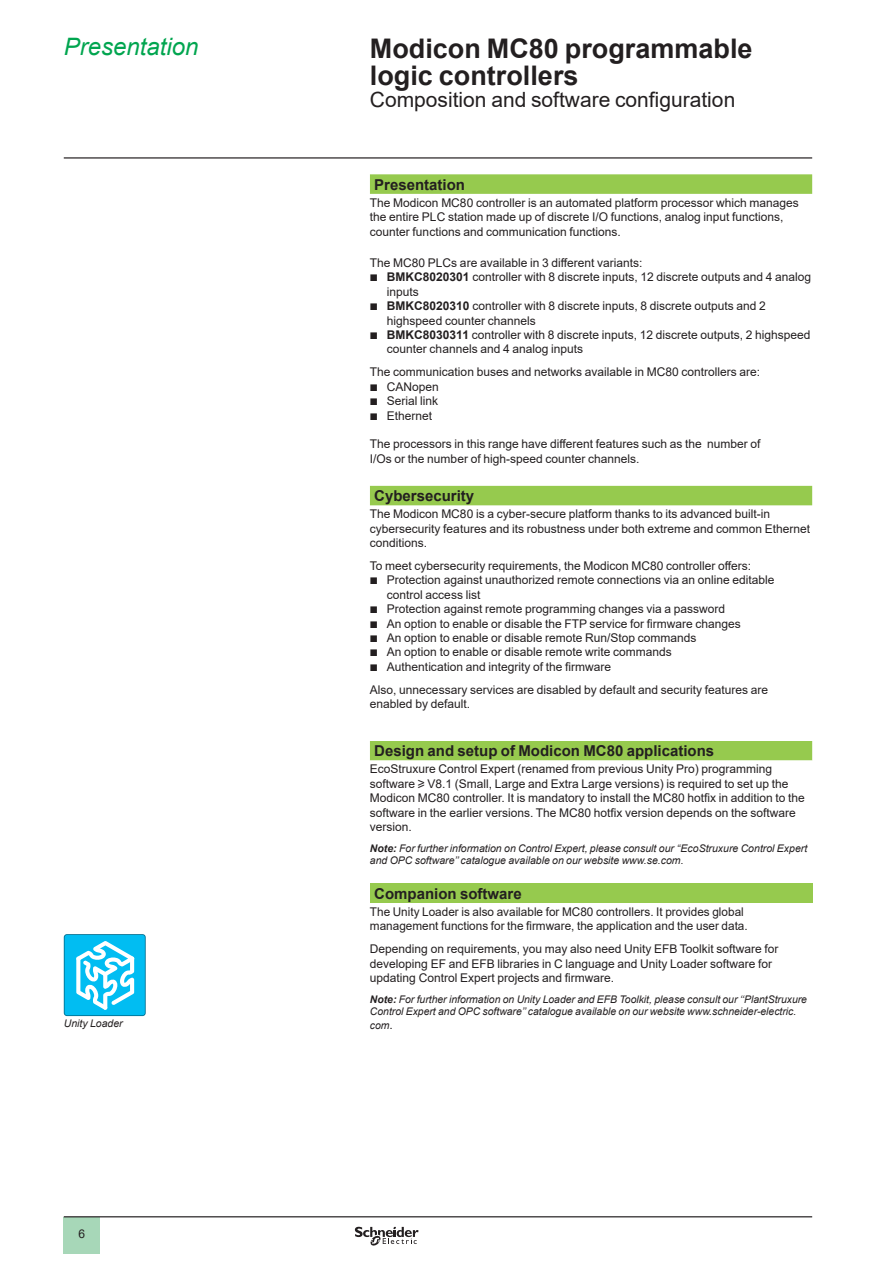
<style>
.page{position:relative;width:893px;height:1263px;background:#fff}
.page>*{position:absolute;margin:0;border:0;box-sizing:border-box;transform-origin:0 0}
._0_TitleLev1{font:700 27px/27px "Arial";color:#231f20}
._0_Topic{font:italic 24px "Arial";color:#00a54f}
._0_TitleLev2{font:21px "Arial";color:#231f20}
.t1{font:16.5px "SE Optimist";color:#231f20}
._1_Section_3__10{font:700 15px "Arial";color:#231f20}
._1_Text__8{font:12px/14.4px "Arial";color:#231f20}
._1_Text__8-2{font:italic 10.5px/12px "Arial";color:#231f20}
._1_Legend___Nota__7{font:italic 10.5px/12px "Arial";color:#231f20}
.s1{font-family:"Graph Schneider"}
.s2{font-weight:700}
.s3{font-style:normal;font-size:12px}
</style>
<div class="page">
<hr style="left:64px;top:157px;width:748px;height:2px;background:#231f20">
<div style="left:64px;top:1217px;width:36px;height:37px;background:#a7d7b8"></div>
<hr style="left:64px;top:1216px;width:748px;height:1px;background:#231f20">
<svg style="left:355px;top:1226px;width:64px;height:20px"></svg>
<svg style="left:370px;top:174px;width:442px;height:586px"></svg>
<div style="left:370px;top:883px;width:442px;height:20px;background:#96ca4e"></div>
<svg style="left:64px;top:934px;width:82px;height:82px"></svg>
<div style="left:65px;top:935px;width:80px;height:80px;background:#01bdf2;border-radius:2px"></div>
<svg style="left:76px;top:941px;width:58px;height:69px"></svg>
<p class="_0_Topic" style="left:64px;top:31px;width:136px">Presentation</p>
<p class="_0_TitleLev1" style="left:370px;top:35px;width:384px">Modicon MC80 programmable logic controllers</p>
<p class="_0_TitleLev2" style="left:370px;top:85px;width:367px">Composition and software configuration</p>
<p class="_1_Section_3__10" style="left:374px;top:174px;width:92px">Presentation</p>
<p class="_1_Text__8" style="left:370px;top:195px;width:430px">The Modicon MC80 controller is an automated platform processor which manages the entire PLC station made up of discrete I/O functions, analog input functions, counter functions and communication functions.</p>
<p class="_1_Text__8" style="left:370px;top:256px;width:274px">The MC80 PLCs are available in 3 different variants:</p>
<p class="_1_Text__8" style="left:387px;top:270px;width:426px;text-indent:-17px"><span class="s1">b</span> <span class="s2">BMKC8020301</span> controller with 8 discrete inputs, 12 discrete outputs and 4 analog inputs</p>
<p class="_1_Text__8" style="left:387px;top:299px;width:380px;text-indent:-17px"><span class="s1">b</span> <span class="s2">BMKC8020310</span> controller with 8 discrete inputs, 8 discrete outputs and 2 highspeed counter channels</p>
<p class="_1_Text__8" style="left:387px;top:328px;width:425px;text-indent:-17px"><span class="s1">b</span> <span class="s2">BMKC8030311</span> controller with 8 discrete inputs, 12 discrete outputs, 2 highspeed counter channels and 4 analog inputs</p>
<p class="_1_Text__8" style="left:370px;top:365px;width:392px">The communication buses and networks available in MC80 controllers are:</p>
<p class="_1_Text__8" style="left:370px;top:379px;width:71px"><span class="s1">b</span> CANopen</p>
<p class="_1_Text__8" style="left:370px;top:394px;width:70px"><span class="s1">b</span> Serial link</p>
<p class="_1_Text__8" style="left:370px;top:408px;width:64px"><span class="s1">b</span> Ethernet</p>
<p class="_1_Text__8" style="left:370px;top:437px;width:392px">The processors in this range have different features such as the number of<br>I/Os or the number of high-speed counter channels.</p>
<p class="_1_Section_3__10" style="left:374px;top:485px;width:102px">Cybersecurity</p>
<p class="_1_Text__8" style="left:370px;top:507px;width:442px">The Modicon MC80 is a cyber-secure platform thanks to its advanced built-in cybersecurity features and its robustness under both extreme and common Ethernet conditions.</p>
<p class="_1_Text__8" style="left:370px;top:558px;width:383px">To meet cybersecurity requirements, the Modicon MC80 controller offers:</p>
<p class="_1_Text__8" style="left:387px;top:573px;width:389px;text-indent:-17px"><span class="s1">b</span> Protection against unauthorized remote connections via an online editable control access list</p>
<p class="_1_Text__8" style="left:370px;top:602px;width:357px"><span class="s1">b</span> Protection against remote programming changes via a password</p>
<p class="_1_Text__8" style="left:370px;top:616px;width:372px"><span class="s1">b</span> An option to enable or disable the FTP service for firmware changes</p>
<p class="_1_Text__8" style="left:370px;top:630px;width:328px"><span class="s1">b</span> An option to enable or disable remote Run/Stop commands</p>
<p class="_1_Text__8" style="left:370px;top:645px;width:303px"><span class="s1">b</span> An option to enable or disable remote write commands</p>
<p class="_1_Text__8" style="left:370px;top:659px;width:243px"><span class="s1">b</span> Authentication and integrity of the firmware</p>
<p class="_1_Text__8" style="left:370px;top:682px;width:400px">Also, unnecessary services are disabled by default and security features are enabled by default.</p>
<p class="_1_Section_3__10" style="left:374px;top:740px;width:342px">Design and setup of Modicon MC80 applications</p>
<p class="_1_Text__8" style="left:370px;top:762px;width:436px">EcoStruxure Control Expert (renamed from previous Unity Pro) programming software <span class="s1">u</span> V8.1 (Small, Large and Extra Large versions) is required to set up the Modicon MC80 controller. It is mandatory to install the MC80 hotfix in addition to the software in the earlier versions. The MC80 hotfix version depends on the software version.</p>
<p class="_1_Legend___Nota__7" style="left:370px;top:842px;width:439px"><span class="s2">Note:</span> For further information on Control Expert, please consult our ‘‘EcoStruxure Control Expert and OPC software’’ catalogue available on our website www.se.com.</p>
<p class="_1_Section_3__10" style="left:374px;top:883px;width:149px">Companion software</p>
<p class="_1_Text__8" style="left:370px;top:904px;width:379px">The Unity Loader is also available for MC80 controllers. It provides global management functions for the firmware, the application and the user data.</p>
<p class="_1_Text__8" style="left:370px;top:942px;width:410px">Depending on requirements, you may also need Unity EFB Toolkit software for developing EF and EFB libraries in C language and Unity Loader software for updating Control Expert projects and firmware.</p>
<p class="_1_Text__8-2" style="left:370px;top:993px;width:439px"><span class="s2">Note:</span> For further information on Unity Loader and EFB Toolkit, please consult our ‘‘PlantStruxure<br>Control Expert and OPC software’’ catalogue available on our website www.schneider-electric.</p>
<p class="t1" style="left:68px;top:1014px;width:67px">Unity Pro</p>
<p class="_1_Text__8-2" style="left:370px;top:1019px;width:24px">com<span class="s3">.</span></p>
<p class="_1_Legend___Nota__7" style="left:64px;top:1018px;width:60px">Unity Loader</p>
<p class="_1_Text__8" style="left:79px;top:1226px;width:8px">6</p>
</div>
